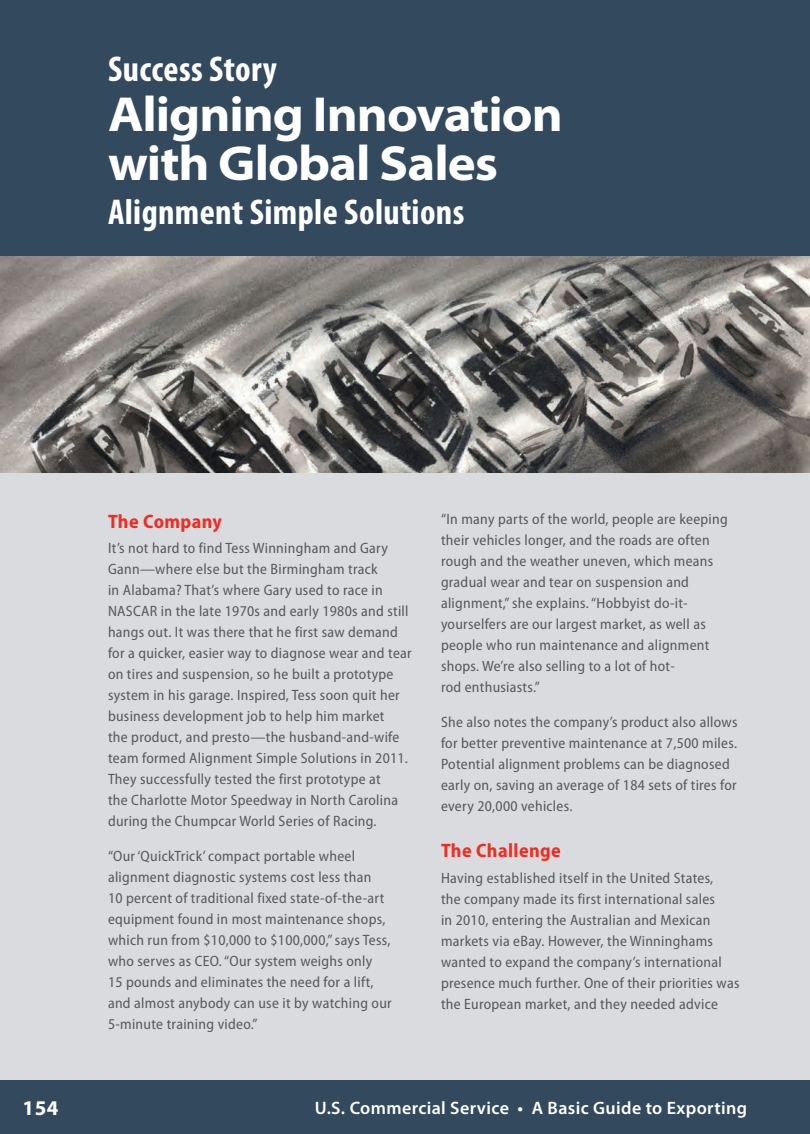
<style>
.page{position:relative;width:810px;height:1134px;background:#fff}
.page>*{position:absolute;margin:0;border:0;box-sizing:border-box;transform-origin:0 0}
.Success_Story_H1{font:700 semi-expanded 49.5px/49.5px "Myriad Pro";letter-spacing:-.02em;color:#fff}
.Success_Story_H1-2{font:700 condensed 36px "Myriad Pro";letter-spacing:.01em;color:#fff}
.t1{font:700 21px "Myriad Pro";color:#fff}
.Success_Story_H2{font:700 semi-condensed 19.5px "Myriad Pro";letter-spacing:.02em;color:#ee2e22}
.t2{font:600 18px "Myriad Pro";letter-spacing:.02em;color:#fff}
.Success_Story_P{font:semi-condensed 15px/21px "Myriad Pro";letter-spacing:.02em;color:#57585a}
</style>
<div class="page">
<div style="left:0;top:1080px;width:810px;height:54px;background:#33495e"></div>
<div style="left:0;top:0;width:810px;height:256px;background:#33495e"></div>
<div style="left:0;top:472px;width:810px;height:608px;background:#dadbdf"></div>
<img style="left:0;top:256px;width:810px;height:216px">
<h1 class="Success_Story_H1-2" style="left:108px;top:47px;width:170px">Success Story</h1>
<h1 class="Success_Story_H1" style="left:108px;top:90px;width:456px">Aligning Innovation with Global Sales</h1>
<h1 class="Success_Story_H1-2" style="left:108px;top:189px;width:358px">Alignment Simple Solutions</h1>
<h2 class="Success_Story_H2" style="left:108px;top:510px;width:115px">The Company</h2>
<p class="Success_Story_P" style="left:108px;top:538px;width:305px">It’s not hard to find Tess Winningham and Gary Gann—where else but the Birmingham track<br>in Alabama? That’s where Gary used to race in NASCAR in the late 1970s and early 1980s and still hangs out. It was there that he first saw demand for a quicker, easier way to diagnose wear and tear on tires and suspension, so he built a prototype system in his garage. Inspired, Tess soon quit her business development job to help him market<br>the product, and presto—the husband-and-wife team formed Alignment Simple Solutions in 2011.<br>They successfully tested the first prototype at<br>the Charlotte Motor Speedway in North Carolina during the Chumpcar World Series of Racing.</p>
<p class="Success_Story_P" style="left:108px;top:845px;width:285px">“Our ‘QuickTrick’ compact portable wheel alignment diagnostic systems cost less than<br>10 percent of traditional fixed state-of-the-art equipment found in most maintenance shops, which run from $10,000 to $100,000,” says Tess, who serves as CEO. “Our system weighs only<br>15 pounds and eliminates the need for a lift, and almost anybody can use it by watching our 5-minute training video.”</p>
<p class="Success_Story_P" style="left:441px;top:509px;width:288px">“In many parts of the world, people are keeping their vehicles longer, and the roads are often rough and the weather uneven, which means gradual wear and tear on suspension and alignment,” she explains. “Hobbyist do-it&shy;yourselfers are our largest market, as well as people who run maintenance and alignment shops. We’re also selling to a lot of hot-<br>rod enthusiasts.”</p>
<p class="Success_Story_P" style="left:441px;top:712px;width:298px">She also notes the company’s product also allows for better preventive maintenance at 7,500 miles.<br>Potential alignment problems can be diagnosed early on, saving an average of 184 sets of tires for every 20,000 vehicles.</p>
<h2 class="Success_Story_H2" style="left:441px;top:840px;width:121px">The Challenge</h2>
<p class="Success_Story_P" style="left:441px;top:868px;width:300px">Having established itself in the United States,<br>the company made its first international sales<br>in 2010, entering the Australian and Mexican markets via eBay. However, the Winninghams wanted to expand the company’s international presence much further. One of their priorities was the European market, and they needed advice</p>
<h3 class="t1" style="left:23px;top:1094px;width:37px">154</h3>
<p class="t2" style="left:315px;top:1096px;width:434px">U.S. Commercial Service • A Basic Guide to Exporting</p>
</div>
